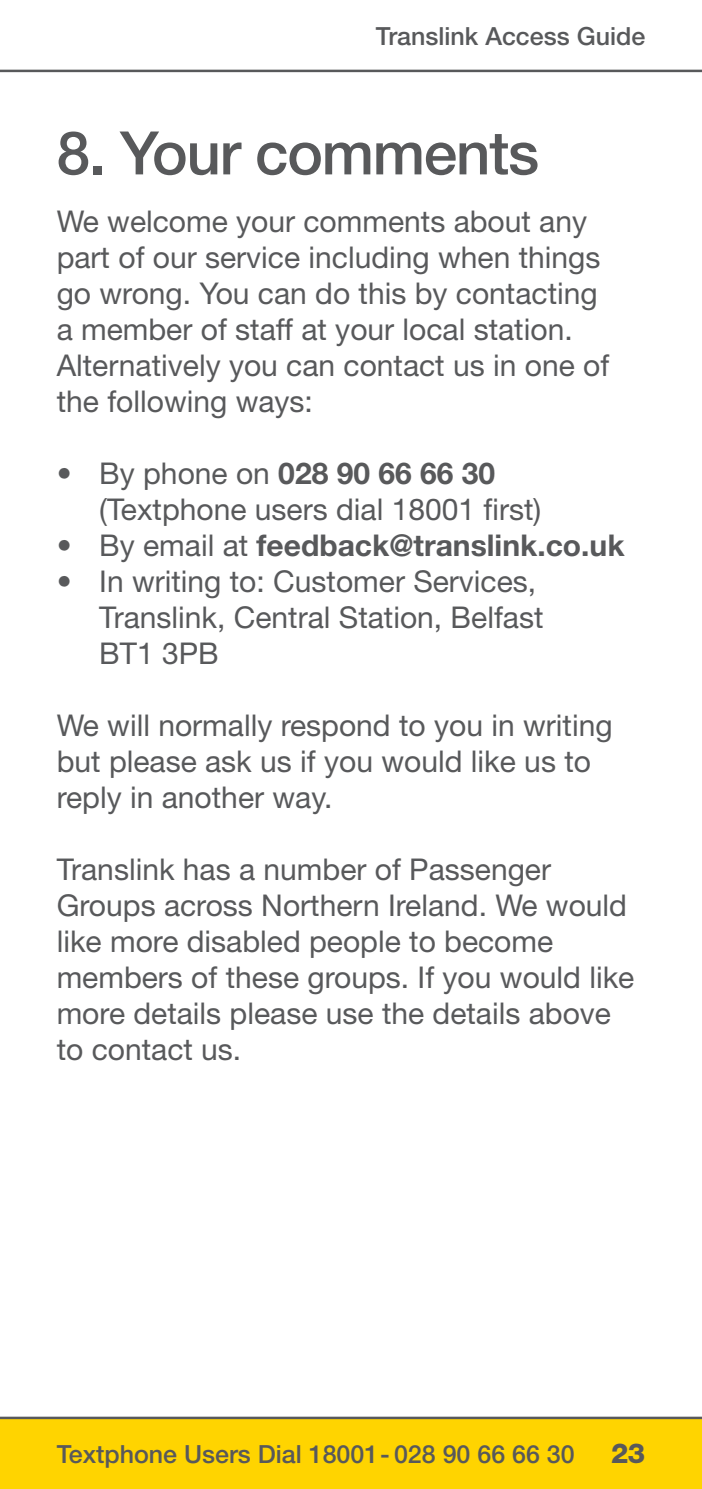
<style>
.page{position:relative;width:702px;height:1489px;background:#fff}
.page>*{position:absolute;margin:0;border:0;box-sizing:border-box;transform-origin:0 0}
.t1{font:500 60px "Helvetica Neue LT";letter-spacing:-.02em;color:#58595b}
.t2{font:30px/36px "Helvetica Neue LT";color:#58595b}
.t3{font:700 30px "Helvetica Neue LT";color:#58595b}
.t4{font:800 27.5px "Helvetica Neue LT";color:#58595b}
.t5{font:500 25px "Helvetica Neue LT";color:#58595b}
.s1{font-weight:700}
.s2{font-weight:400}
</style>
<div class="page">
<div style="left:0;top:1417px;width:702px;height:71px;background:#ffd400"></div>
<hr style="left:0;top:1416px;width:702px;height:2px;background:#58595b">
<hr style="left:0;top:70px;width:702px;height:2px;background:#58595b">
<p class="t5" style="left:376px;top:21px;width:271px">Translink Access Guide</p>
<h1 class="t1" style="left:57px;top:117px;width:484px">8. Your comments</h1>
<p class="t2" style="left:57px;top:202px;width:554px">We welcome your comments about any part of our service including when things go wrong. You can do this by contacting a member of staff at your local station.<br>Alternatively you can contact us in one of the following ways:</p>
<p class="t2" style="left:99px;top:454px;width:443px;text-indent:-43px">• By phone on <span class="s1">028 90 66 66 30 </span>(Textphone users dial 18001 first)</p>
<p class="t3" style="left:57px;top:526px;width:569px"><span class="s2">• By email at</span> feedback@translink.co.uk</p>
<p class="t2" style="left:99px;top:562px;width:445px;text-indent:-43px">• In writing to: Customer Services,<br>Translink, Central Station, Belfast<br>BT1 3PB</p>
<p class="t2" style="left:57px;top:706px;width:557px">We will normally respond to you in writing but please ask us if you would like us to reply in another way.</p>
<p class="t2" style="left:57px;top:850px;width:579px">Translink has a number of Passenger Groups across Northern Ireland. We would like more disabled people to become members of these groups. If you would like more details please use the details above to contact us.</p>
<p class="t5" style="left:57px;top:1439px;width:519px">Textphone Users Dial 18001 - 028 90 66 66 30</p>
<p class="t4" style="left:611px;top:1436px;width:36px">23</p>
</div>
